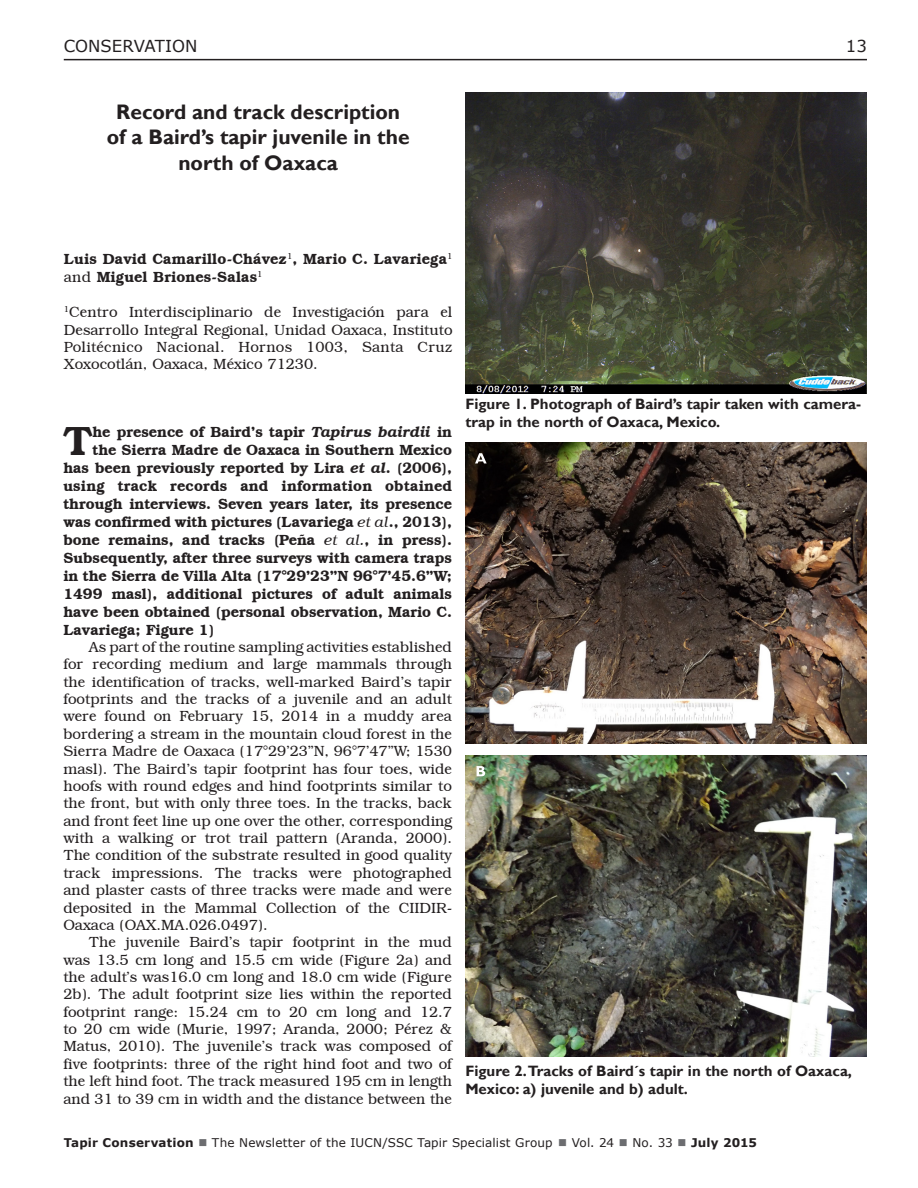
<style>
.page{position:relative;width:918px;height:1188px;background:#fff}
.page>*{position:absolute;margin:0;border:0;box-sizing:border-box;transform-origin:0 0}
.D-FirstParagraph{font:600 41.7px "Bookman IT Cby BT";color:#231f20}
.t1{font:700 21px "Gill Sans";color:#231f20}
.t2{font:16.5px "Verdana";color:#231f20}
.D-Body{font:300 15px/17.4px "Bookman IT Cby BT";color:#231f20;text-align:justify}
.D-FirstParagraph-2{font:600 15px/18px "Bookman IT Cby BT";color:#231f20}
.t3{font:700 15px/18px "Gill Sans";color:#231f20}
.t4{font:12px "Verdana";letter-spacing:.01em;color:#231f20}
.s1{font-weight:300}
.s2{font-style:italic}
.s3{font-weight:300;font-style:italic}
.s4{font-weight:700}
.s5{color:#6c6d70}
</style>
<div class="page">
<hr style="left:64px;top:59px;width:803px;height:1px;background:#231f20">
<img style="left:465px;top:92px;width:402px;height:301px">
<img style="left:465px;top:443px;width:402px;height:301px">
<img style="left:465px;top:756px;width:402px;height:301px">
<svg style="left:475px;top:453px;width:12px;height:10px"></svg>
<svg style="left:477px;top:766px;width:8px;height:10px"></svg>
<p class="t2" style="left:64px;top:34px;width:135px">CONSERVATION</p>
<p class="t1" style="left:116px;top:99px;width:286px">Record and track description</p>
<p class="t1" style="left:107px;top:125px;width:304px">of a Baird’s tapir juvenile in the</p>
<p class="t1" style="left:178px;top:150px;width:161px">north of Oaxaca</p>
<p class="t2" style="left:846px;top:34px;width:22px">13</p>
<p class="D-FirstParagraph-2" style="left:64px;top:250px;width:390px">Luis David Camarillo-Chávez<sup>1</sup>, Mario C. Lavariega<sup>1 </sup><span class="s1">and</span> Miguel Briones-Salas<sup>1</sup></p>
<p class="D-Body" style="left:64px;top:303px;width:390px"><sup>1</sup>Centro Interdisciplinario de Investigación para el Desarrollo Integral Regional, Unidad Oaxaca, Instituto Politécnico Nacional. Hornos 1003, Santa Cruz Xoxocotlán, Oaxaca, México 71230.</p>
<p class="D-FirstParagraph" style="left:64px;top:415px;width:30px">T</p>
<p class="D-FirstParagraph-2" style="left:92px;top:423px;width:361px">he presence of Baird’s tapir <span class="s2">Tapirus bairdii</span> in</p>
<p class="D-FirstParagraph-2" style="left:92px;top:441px;width:361px">the Sierra Madre de Oaxaca in Southern Mexico</p>
<p class="D-FirstParagraph-2" style="left:63px;top:459px;width:390px">has been previously reported by Lira <span class="s2">et al</span>. (2006),</p>
<p class="D-FirstParagraph-2" style="left:63px;top:477px;width:390px">using track records and information obtained</p>
<p class="D-FirstParagraph-2" style="left:63px;top:495px;width:390px">through interviews. Seven years later, its presence</p>
<p class="D-FirstParagraph-2" style="left:63px;top:513px;width:390px">was confirmed with pictures (Lavariega <span class="s3">et al</span>., 2013),</p>
<p class="D-FirstParagraph-2" style="left:63px;top:531px;width:390px">bone remains, and tracks (Peña <span class="s3">et al.</span>, in press).</p>
<p class="D-FirstParagraph-2" style="left:63px;top:549px;width:390px">Subsequently, after three surveys with camera traps</p>
<p class="D-FirstParagraph-2" style="left:63px;top:567px;width:390px">in the Sierra de Villa Alta (17°29’23”N 96°7’45.6”W;</p>
<p class="D-FirstParagraph-2" style="left:63px;top:585px;width:390px">1499 masl), additional pictures of adult animals</p>
<p class="D-FirstParagraph-2" style="left:63px;top:603px;width:390px">have been obtained (personal observation, Mario C.</p>
<p class="D-FirstParagraph-2" style="left:63px;top:621px;width:152px">Lavariega; Figure 1)</p>
<p class="D-Body" style="left:63px;top:638px;width:390px;text-indent:26px">As part of the routine sampling activities established for recording medium and large mammals through the identification of tracks, well-marked Baird’s tapir footprints and the tracks of a juvenile and an adult were found on February 15, 2014 in a muddy area bordering a stream in the mountain cloud forest in the Sierra Madre de Oaxaca (17°29’23”N, 96°7’47”W; 1530 masl). The Baird’s tapir footprint has four toes, wide hoofs with round edges and hind footprints similar to the front, but with only three toes. In the tracks, back and front feet line up one over the other, corresponding with a walking or trot trail pattern (Aranda, 2000).<br>The condition of the substrate resulted in good quality track impressions. The tracks were photographed and plaster casts of three tracks were made and were deposited in the Mammal Collection of the CIIDIR-Oaxaca (OAX.MA.026.0497).</p>
<p class="D-Body" style="left:63px;top:933px;width:390px;text-indent:26px">The juvenile Baird’s tapir footprint in the mud was 13.5 cm long and 15.5 cm wide (Figure 2a) and the adult’s was16.0 cm long and 18.0 cm wide (Figure 2b). The adult footprint size lies within the reported footprint range: 15.24 cm to 20 cm long and 12.7 to 20 cm wide (Murie, 1997; Aranda, 2000; Pérez &amp; Matus, 2010). The juvenile’s track was composed of five footprints: three of the right hind foot and two of the left hind foot. The track measured 195 cm in length and 31 to 39 cm in width and the distance between the</p>
<p class="t3" style="left:465px;top:395px;width:397px">Figure 1. Photograph of Baird’s tapir taken with camera&shy;trap in the north of Oaxaca, Mexico.</p>
<p class="t3" style="left:465px;top:1062px;width:388px">Figure 2.Tracks of Baird´s tapir in the north of Oaxaca,<br>Mexico: a) juvenile and b) adult.</p>
<p class="t4" style="left:64px;top:1135px;width:695px"><span class="s4">Tapir Conservation</span> <span class="s5">■</span> The Newsletter of the IUCN/SSC Tapir Specialist Group <span class="s5">■</span> Vol. 24 <span class="s5">■</span> No. 33 <span class="s5">■</span> <span class="s4">July 2015</span></p>
</div>
